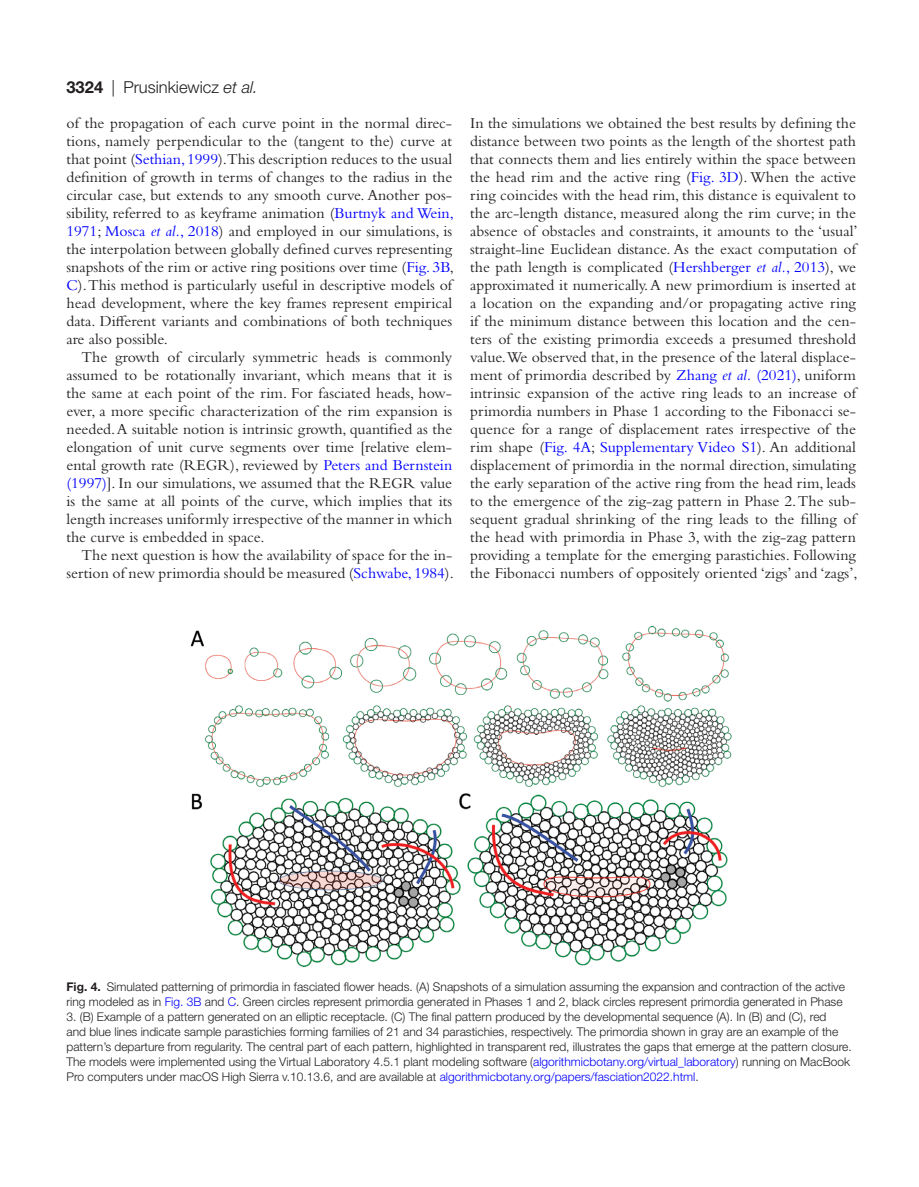
<style>
.page{position:relative;width:919px;height:1187px;background:#fff}
.page>*{position:absolute;margin:0;border:0;box-sizing:border-box;transform-origin:0 0}
.t1{font:300 16.5px "Helvetica Neue LT Std";color:#231f20}
.t2{font:15.75px/18px "Bembo Std";color:#231f20;text-align:justify}
.t3{font:300 12px/15px "Helvetica Neue LT Std";color:#231f20}
.s1{font-weight:700}
.s2{font-style:italic}
.s3{color:#00f}
.s4{font-style:italic;color:#00f}
</style>
<div class="page">
<img style="left:190px;top:626px;width:542px;height:341px">
<p class="t1" style="left:66px;top:77px;width:193px"><span class="s1">3324</span> | Prusinkiewicz <span class="s2">et al.</span></p>
<p class="t2" style="left:66px;top:113px;width:389px">of the propagation of each curve point in the normal direc&shy;tions, namely perpendicular to the (tangent to the) curve at that point (<span class="s3">Sethian, 1999</span>).This description reduces to the usual definition of growth in terms of changes to the radius in the circular case, but extends to any smooth curve. Another pos&shy;sibility, referred to as keyframe animation (<span class="s3">Burtnyk and Wein, 1971</span>; <span class="s3">Mosca</span> <span class="s4">et al.</span><span class="s3">, 2018</span>) and employed in our simulations, is the interpolation between globally defined curves representing snapshots of the rim or active ring positions over time (<span class="s3">Fig. 3B</span>, <span class="s3">C</span>). This method is particularly useful in descriptive models of head development, where the key frames represent empirical data. Different variants and combinations of both techniques are also possible.</p>
<p class="t2" style="left:66px;top:347px;width:387px;text-indent:15px">The growth of circularly symmetric heads is commonly assumed to be rotationally invariant, which means that it is the same at each point of the rim. For fasciated heads, how&shy;ever, a more specific characterization of the rim expansion is needed. A suitable notion is intrinsic growth, quantified as the elongation of unit curve segments over time [relative elem&shy;ental growth rate (REGR), reviewed by <span class="s3">Peters and Bernstein (1997)</span>]. In our simulations, we assumed that the REGR value is the same at all points of the curve, which implies that its length increases uniformly irrespective of the manner in which the curve is embedded in space.</p>
<p class="t2" style="left:66px;top:545px;width:389px;text-align:right">The next question is how the availability of space for the in&shy;sertion of new primordia should be measured (<span class="s3">Schwabe, 1984</span>).</p>
<p class="t2" style="left:470px;top:113px;width:389px">In the simulations we obtained the best results by defining the distance between two points as the length of the shortest path that connects them and lies entirely within the space between the head rim and the active ring (<span class="s3">Fig. 3D</span>). When the active ring coincides with the head rim, this distance is equivalent to the arc-length distance, measured along the rim curve; in the absence of obstacles and constraints, it amounts to the ‘usual’ straight-line Euclidean distance. As the exact computation of the path length is complicated (<span class="s3">Hershberger</span> <span class="s4">et al.</span><span class="s3">, 2013</span>), we approximated it numerically. A new primordium is inserted at a location on the expanding and/or propagating active ring if the minimum distance between this location and the cen&shy;ters of the existing primordia exceeds a presumed threshold value.We observed that, in the presence of the lateral displace&shy;ment of primordia described by <span class="s3">Zhang</span> <span class="s4">et al.</span> <span class="s3">(2021)</span>, uniform intrinsic expansion of the active ring leads to an increase of primordia numbers in Phase 1 according to the Fibonacci se&shy;quence for a range of displacement rates irrespective of the rim shape (<span class="s3">Fig. 4A</span>; <span class="s3">Supplementary Video S1</span>). An additional displacement of primordia in the normal direction, simulating the early separation of the active ring from the head rim, leads to the emergence of the zig-zag pattern in Phase 2. The sub&shy;sequent gradual shrinking of the ring leads to the filling of the head with primordia in Phase 3, with the zig-zag pattern providing a template for the emerging parastichies. Following the Fibonacci numbers of oppositely oriented ‘zigs’ and ‘zags’,</p>
<p class="t3" style="left:66px;top:978px;width:780px"><span class="s1">Fig. 4.</span> Simulated patterning of primordia in fasciated flower heads. (A) Snapshots of a simulation assuming the expansion and contraction of the active ring modeled as in <span class="s3">Fig. 3B</span> and <span class="s3">C</span>. Green circles represent primordia generated in Phases 1 and 2, black circles represent primordia generated in Phase</p>
<p class="t3" style="left:66px;top:1008px;width:786px">3. (B) Example of a pattern generated on an elliptic receptacle. (C) The final pattern produced by the developmental sequence (A). In (B) and (C), red<br>and blue lines indicate sample parastichies forming families of 21 and 34 parastichies, respectively. The primordia shown in gray are an example of the pattern’s departure from regularity. The central part of each pattern, highlighted in transparent red, illustrates the gaps that emerge at the pattern closure.<br>The models were implemented using the Virtual Laboratory 4.5.1 plant modeling software (<span class="s3">algorithmicbotany.org/virtual_laboratory</span>) running on MacBook Pro computers under macOS High Sierra v.10.13.6, and are available at <span class="s3">algorithmicbotany.org/papers/fasciation2022.html</span>.</p>
</div>
